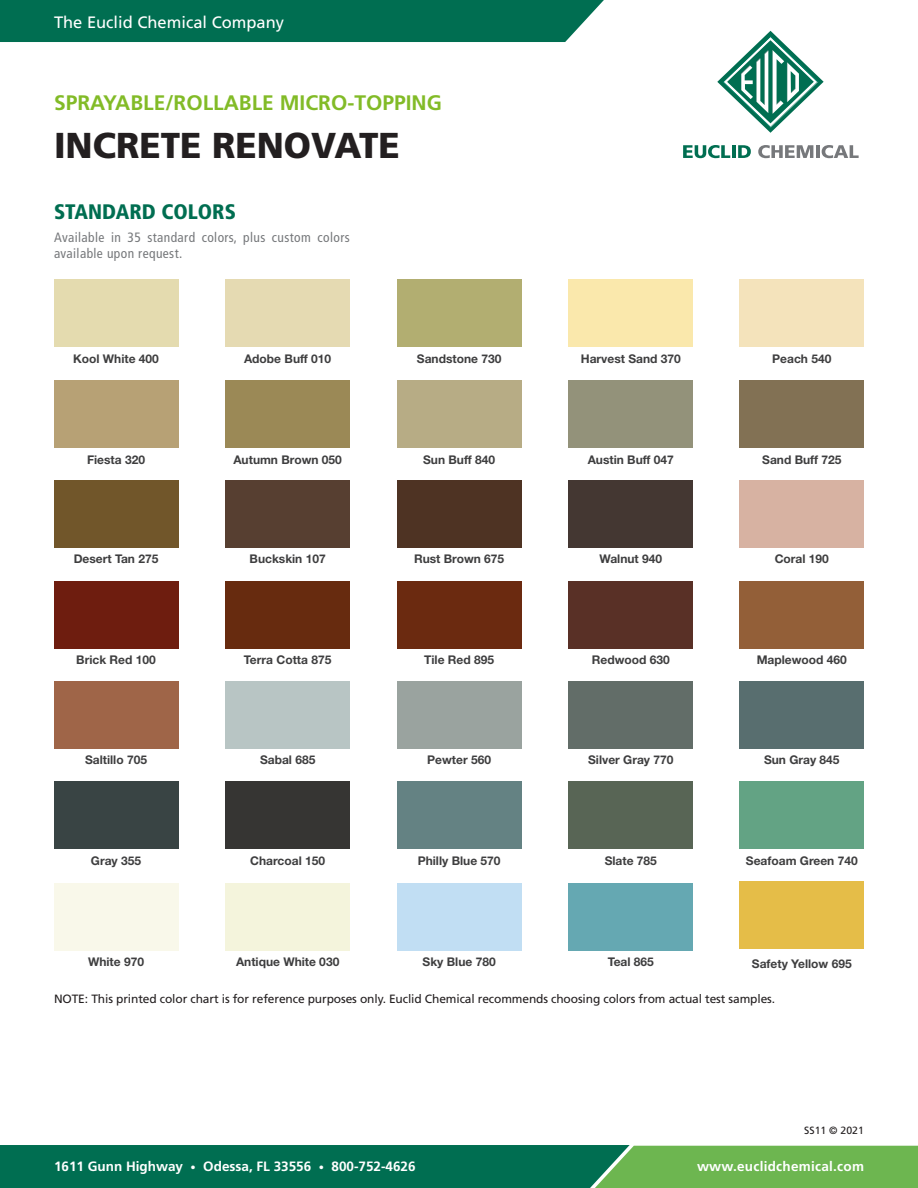
<style>
.page{position:relative;width:918px;height:1188px;background:#fff}
.page>*{position:absolute;margin:0;border:0;box-sizing:border-box;transform-origin:0 0}
.t1{font:900 36px "Frutiger LT Std";color:#231f20}
.t2{font:700 21px "Frutiger LT Std";color:#82bb27}
.t3{font:900 condensed 21px "Frutiger LT Std";color:#006e51}
.t4{font:16.5px "Frutiger LT Std";color:#fff}
.t5{font:condensed 13.5px/16.2px "Frutiger LT Std";letter-spacing:.03em;color:#76787b}
.t6{font:700 13.5px "Frutiger LT Std";color:#fff}
.t7{font:700 13.5px "Frutiger LT Std";letter-spacing:.02em;color:#fff}
.t8{font:700 12px "Helvetica Neue LT Std";color:#3e3e3f}
.t9{font:12px "Frutiger LT Std";letter-spacing:-.01em;color:#231f20}
.t10{font:10.5px "Frutiger LT Std";color:#231f20}
.s1{font-size:10.5px}
</style>
<div class="page">
<svg style="left:0;top:1145px;width:918px;height:43px;background:#258652"></svg>
<div style="left:0;top:0;width:604px;height:42px;background:#006e51"></div>
<svg style="left:717px;top:31px;width:107px;height:102px"></svg>
<svg style="left:683px;top:145px;width:47px;height:13px"></svg>
<hr style="left:732px;top:145px;width:4px;height:13px;background:#006e51">
<svg style="left:738px;top:145px;width:13px;height:13px"></svg>
<svg style="left:758px;top:145px;width:55px;height:13px"></svg>
<hr style="left:816px;top:145px;width:4px;height:13px;background:#76787b">
<svg style="left:822px;top:145px;width:37px;height:13px"></svg>
<div style="left:740px;top:581px;width:124px;height:67px;background:#935f38"></div>
<div style="left:226px;top:581px;width:124px;height:67px;background:#672b0f"></div>
<div style="left:397px;top:581px;width:124px;height:67px;background:#6b2a10"></div>
<div style="left:54px;top:581px;width:124px;height:67px;background:#6e1d0f"></div>
<div style="left:569px;top:581px;width:124px;height:67px;background:#593026"></div>
<div style="left:740px;top:681px;width:124px;height:67px;background:#586e6f"></div>
<div style="left:226px;top:681px;width:124px;height:67px;background:#b8c5c4"></div>
<div style="left:397px;top:681px;width:124px;height:67px;background:#9aa39f"></div>
<div style="left:54px;top:681px;width:124px;height:67px;background:#9f6548"></div>
<div style="left:569px;top:681px;width:124px;height:67px;background:#626d68"></div>
<div style="left:740px;top:782px;width:124px;height:67px;background:#63a384"></div>
<div style="left:226px;top:782px;width:124px;height:67px;background:#363533"></div>
<div style="left:397px;top:782px;width:124px;height:67px;background:#648283"></div>
<div style="left:54px;top:782px;width:124px;height:67px;background:#394444"></div>
<div style="left:569px;top:782px;width:124px;height:67px;background:#586555"></div>
<div style="left:740px;top:380px;width:124px;height:67px;background:#827154"></div>
<div style="left:226px;top:380px;width:124px;height:67px;background:#9b8956"></div>
<div style="left:397px;top:380px;width:124px;height:67px;background:#b7ac85"></div>
<div style="left:54px;top:380px;width:124px;height:67px;background:#b7a175"></div>
<div style="left:569px;top:380px;width:124px;height:67px;background:#93927a"></div>
<div style="left:740px;top:881px;width:124px;height:67px;background:#e5bd48"></div>
<div style="left:226px;top:883px;width:124px;height:67px;background:#f4f4dc"></div>
<div style="left:397px;top:883px;width:124px;height:67px;background:#c1def3"></div>
<div style="left:54px;top:883px;width:124px;height:67px;background:#f9f8ea"></div>
<div style="left:569px;top:883px;width:124px;height:67px;background:#65a8b2"></div>
<div style="left:740px;top:280px;width:124px;height:67px;background:#f4e3bb"></div>
<div style="left:226px;top:280px;width:124px;height:67px;background:#e5dab2"></div>
<div style="left:397px;top:280px;width:124px;height:67px;background:#b2ae71"></div>
<div style="left:54px;top:280px;width:124px;height:67px;background:#e4dbaf"></div>
<div style="left:569px;top:280px;width:124px;height:67px;background:#fae8ac"></div>
<div style="left:740px;top:481px;width:124px;height:67px;background:#d7b2a2"></div>
<div style="left:226px;top:481px;width:124px;height:67px;background:#573f31"></div>
<div style="left:397px;top:481px;width:124px;height:67px;background:#4e3323"></div>
<div style="left:54px;top:481px;width:124px;height:67px;background:#71562a"></div>
<div style="left:569px;top:481px;width:124px;height:67px;background:#443732"></div>
<h3 class="t4" style="left:54px;top:13px;width:232px">The Euclid Chemical Company</h3>
<p class="t2" style="left:54px;top:90px;width:389px">SPRAYABLE/ROLLABLE MICRO-TOPPING</p>
<p class="t1" style="left:54px;top:124px;width:347px">INCRETE RENOVATE</p>
<p class="t3" style="left:54px;top:199px;width:184px">STANDARD COLORS</p>
<p class="t5" style="left:54px;top:229px;width:297px">Available in 35 standard colors, plus custom colors available upon request.</p>
<p class="t8" style="left:73px;top:351px;width:87px">Kool White 400</p>
<p class="t8" style="left:244px;top:351px;width:89px">Adobe Buff 010</p>
<p class="t8" style="left:417px;top:351px;width:86px">Sandstone 730</p>
<p class="t8" style="left:581px;top:351px;width:102px">Harvest Sand 370</p>
<p class="t8" style="left:772px;top:351px;width:61px">Peach 540</p>
<p class="t8" style="left:87px;top:452px;width:60px">Fiesta 320</p>
<p class="t8" style="left:233px;top:452px;width:110px">Autumn Brown 050</p>
<p class="t8" style="left:423px;top:452px;width:74px">Sun Buff 840</p>
<p class="t8" style="left:588px;top:452px;width:88px">Austin Buff 047</p>
<p class="t8" style="left:762px;top:452px;width:81px">Sand Buff 725</p>
<p class="t8" style="left:74px;top:552px;width:86px">Desert Tan 275</p>
<p class="t8" style="left:250px;top:552px;width:78px">Buckskin 107</p>
<p class="t8" style="left:414px;top:552px;width:92px">Rust Brown 675</p>
<p class="t8" style="left:600px;top:552px;width:64px">Walnut 940</p>
<p class="t8" style="left:775px;top:552px;width:56px">Coral 190</p>
<p class="t8" style="left:76px;top:652px;width:81px">Brick Red 100</p>
<p class="t8" style="left:244px;top:652px;width:89px">Terra Cotta 875</p>
<p class="t8" style="left:424px;top:652px;width:71px">Tile Red 895</p>
<p class="t8" style="left:592px;top:652px;width:79px">Redwood 630</p>
<p class="t8" style="left:757px;top:652px;width:92px">Maplewood 460</p>
<p class="t8" style="left:85px;top:753px;width:63px">Saltillo 705</p>
<p class="t8" style="left:260px;top:753px;width:57px">Sabal 685</p>
<p class="t8" style="left:427px;top:753px;width:65px">Pewter 560</p>
<p class="t8" style="left:588px;top:753px;width:87px">Silver Gray 770</p>
<p class="t8" style="left:764px;top:753px;width:77px">Sun Gray 845</p>
<p class="t8" style="left:91px;top:853px;width:52px">Gray 355</p>
<p class="t8" style="left:250px;top:853px;width:76px">Charcoal 150</p>
<p class="t8" style="left:418px;top:853px;width:84px">Philly Blue 570</p>
<p class="t8" style="left:605px;top:853px;width:54px">Slate 785</p>
<p class="t8" style="left:746px;top:853px;width:113px">Seafoam Green 740</p>
<p class="t8" style="left:88px;top:954px;width:58px">White 970</p>
<p class="t8" style="left:236px;top:954px;width:105px">Antique White 030</p>
<p class="t8" style="left:423px;top:954px;width:75px">Sky Blue 780</p>
<p class="t8" style="left:608px;top:954px;width:48px">Teal 865</p>
<p class="t8" style="left:752px;top:956px;width:101px">Safety Yellow 695</p>
<p class="t9" style="left:54px;top:992px;width:723px">NOTE: This printed color chart is for reference purposes only. Euclid Chemical recommends choosing colors from actual test samples.</p>
<p class="t10" style="left:804px;top:1124px;width:61px">SS11 © 2021</p>
<p class="t6" style="left:54px;top:1158px;width:363px">1611 Gunn Highway <span class="s1">•</span> Odessa, FL 33556 <span class="s1">•</span> 800-752-4626</p>
<p class="t7" style="left:697px;top:1158px;width:168px">www.euclidchemical.com</p>
</div>
